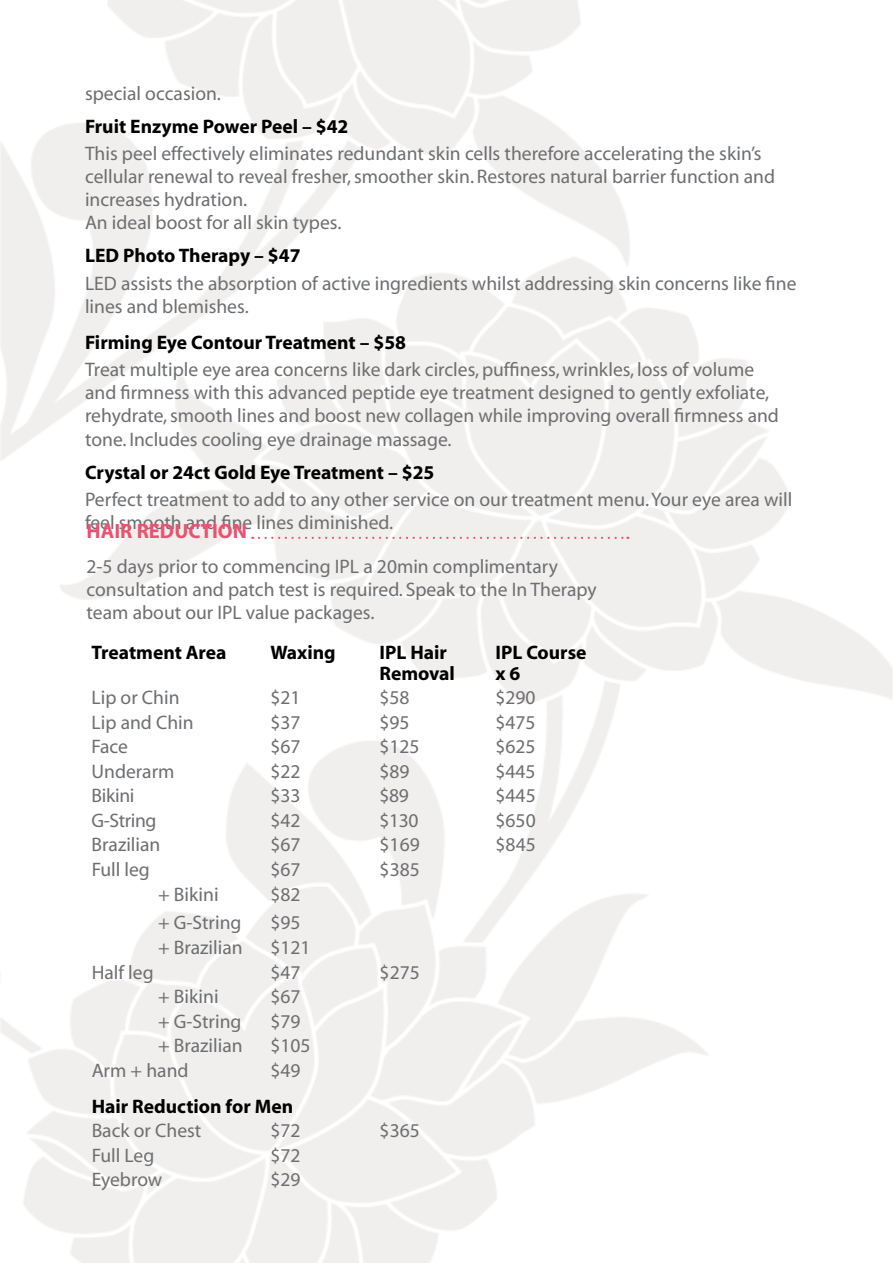
<style>
.page{position:relative;width:893px;height:1263px;background:#fff}
.page>*{position:absolute;margin:0;border:0;box-sizing:border-box;transform-origin:0 0}
.t1{font:20.7px "Myriad Bold Norm";color:#ed516e}
.t2{font:19.65px/22.8px "Myriad";color:#6d6e71}
.t3{font:19.65px/20.9px "Myriad Bold Norm";color:#000}
</style>
<div class="page">
<img style="left:0;top:0;width:893px;height:1263px">
<svg style="left:259px;top:537px;width:369px;height:2px"></svg>
<p class="t2" style="left:85px;top:83px;width:137px">special occasion.</p>
<p class="t3" style="left:85px;top:117px;width:265px">Fruit Enzyme Power Peel – $42</p>
<p class="t2" style="left:85px;top:143px;width:691px">This peel effectively eliminates redundant skin cells therefore accelerating the skin’s cellular renewal to reveal fresher, smoother skin. Restores natural barrier function and increases hydration.<br>An ideal boost for all skin types.</p>
<p class="t3" style="left:85px;top:246px;width:217px">LED Photo Therapy – $47</p>
<p class="t2" style="left:85px;top:272px;width:713px;line-height:23.5px">LED assists the absorption of active ingredients whilst addressing skin concerns like fine lines and blemishes.</p>
<p class="t3" style="left:85px;top:333px;width:323px">Firming Eye Contour Treatment – $58</p>
<p class="t2" style="left:85px;top:359px;width:695px">Treat multiple eye area concerns like dark circles, puffiness, wrinkles, loss of volume and firmness with this advanced peptide eye treatment designed to gently exfoliate, rehydrate, smooth lines and boost new collagen while improving overall firmness and tone. Includes cooling eye drainage massage.</p>
<p class="t3" style="left:85px;top:462px;width:351px">Crystal or 24ct Gold Eye Treatment – $25</p>
<p class="t2" style="left:85px;top:489px;width:709px">Perfect treatment to add to any other service on our treatment menu. Your eye area will feel smooth and fine lines diminished.</p>
<p class="t1" style="left:87px;top:520px;width:162px">HAIR REDUCTION</p>
<p class="t2" style="left:87px;top:556px;width:512px">2-5 days prior to commencing IPL a 20min complimentary consultation and patch test is required. Speak to the In Therapy team about our IPL value packages.</p>
<p class="t3" style="left:92px;top:642px;width:137px">Treatment Area</p>
<p class="t3" style="left:270px;top:642px;width:67px">Waxing</p>
<p class="t3" style="left:379px;top:642px;width:77px">IPL Hair<br>Removal</p>
<p class="t3" style="left:495px;top:642px;width:93px">IPL Course x 6</p>
<p class="t2" style="left:92px;top:687px;width:90px">Lip or Chin</p>
<p class="t2" style="left:270px;top:687px;width:32px">$21</p>
<p class="t2" style="left:379px;top:687px;width:32px">$58</p>
<p class="t2" style="left:495px;top:687px;width:42px">$290</p>
<p class="t2" style="left:92px;top:712px;width:104px">Lip and Chin</p>
<p class="t2" style="left:270px;top:712px;width:32px">$37</p>
<p class="t2" style="left:379px;top:712px;width:32px">$95</p>
<p class="t2" style="left:495px;top:712px;width:42px">$475</p>
<p class="t2" style="left:92px;top:736px;width:38px">Face</p>
<p class="t2" style="left:270px;top:736px;width:32px">$67</p>
<p class="t2" style="left:380px;top:736px;width:42px">$125</p>
<p class="t2" style="left:495px;top:736px;width:42px">$625</p>
<p class="t2" style="left:92px;top:761px;width:84px">Underarm</p>
<p class="t2" style="left:270px;top:761px;width:32px">$22</p>
<p class="t2" style="left:380px;top:761px;width:32px">$89</p>
<p class="t2" style="left:495px;top:761px;width:42px">$445</p>
<p class="t2" style="left:92px;top:785px;width:44px">Bikini</p>
<p class="t2" style="left:270px;top:785px;width:32px">$33</p>
<p class="t2" style="left:380px;top:785px;width:31px">$89</p>
<p class="t2" style="left:496px;top:785px;width:42px">$445</p>
<p class="t2" style="left:92px;top:810px;width:66px">G-String</p>
<p class="t2" style="left:270px;top:810px;width:32px">$42</p>
<p class="t2" style="left:380px;top:810px;width:40px">$130</p>
<p class="t2" style="left:496px;top:810px;width:42px">$650</p>
<p class="t2" style="left:92px;top:834px;width:70px">Brazilian</p>
<p class="t2" style="left:270px;top:834px;width:32px">$67</p>
<p class="t2" style="left:380px;top:834px;width:42px">$169</p>
<p class="t2" style="left:496px;top:834px;width:42px">$845</p>
<p class="t2" style="left:92px;top:859px;width:60px">Full leg</p>
<p class="t2" style="left:270px;top:859px;width:32px">$67</p>
<p class="t2" style="left:380px;top:859px;width:42px">$385</p>
<p class="t2" style="left:158px;top:883px;width:62px">+ Bikini</p>
<p class="t2" style="left:270px;top:883px;width:32px">$82</p>
<p class="t2" style="left:158px;top:912px;width:85px">+ G-String</p>
<p class="t2" style="left:270px;top:912px;width:32px">$95</p>
<p class="t2" style="left:158px;top:937px;width:86px">+ Brazilian</p>
<p class="t2" style="left:270px;top:937px;width:42px">$121</p>
<p class="t2" style="left:92px;top:961px;width:63px">Half leg</p>
<p class="t2" style="left:270px;top:961px;width:32px">$47</p>
<p class="t2" style="left:380px;top:961px;width:42px">$275</p>
<p class="t2" style="left:158px;top:986px;width:62px">+ Bikini</p>
<p class="t2" style="left:270px;top:986px;width:32px">$67</p>
<p class="t2" style="left:158px;top:1010px;width:85px">+ G-String</p>
<p class="t2" style="left:270px;top:1010px;width:32px">$79</p>
<p class="t2" style="left:158px;top:1035px;width:86px">+ Brazilian</p>
<p class="t2" style="left:270px;top:1035px;width:42px">$105</p>
<p class="t2" style="left:92px;top:1059px;width:98px">Arm + hand</p>
<p class="t2" style="left:270px;top:1059px;width:32px">$49</p>
<p class="t3" style="left:92px;top:1096px;width:203px">Hair Reduction for Men</p>
<p class="t2" style="left:92px;top:1120px;width:111px">Back or Chest</p>
<p class="t2" style="left:270px;top:1120px;width:32px">$72</p>
<p class="t2" style="left:380px;top:1120px;width:42px">$365</p>
<p class="t2" style="left:92px;top:1144px;width:64px">Full Leg</p>
<p class="t2" style="left:270px;top:1144px;width:32px">$72</p>
<p class="t2" style="left:92px;top:1169px;width:72px">Eyebrow</p>
<p class="t2" style="left:270px;top:1169px;width:32px">$29</p>
</div>
